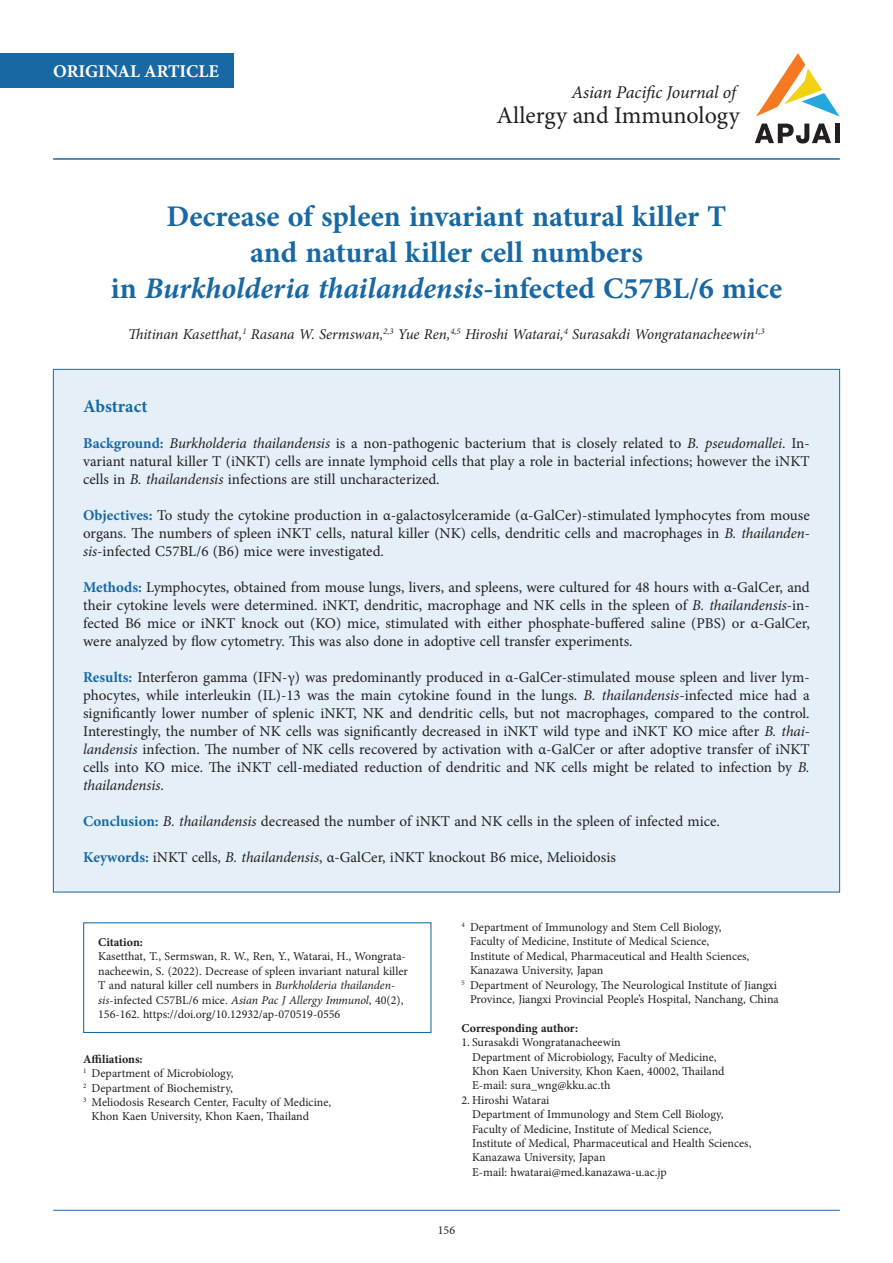
<style>
.page{position:relative;width:893px;height:1263px;background:#fff}
.page>*{position:absolute;margin:0;border:0;box-sizing:border-box;transform-origin:0 0}
.t1{font:700 30px "Minion Pro";color:#1868a4}
.t2{font:italic 700 30px "Minion Pro";color:#1868a4}
.t3{font:24px "Minion Pro";color:#231f20}
.t4{font:italic 18px "Minion Pro";letter-spacing:-.01em;color:#231f20}
.t5{font:700 18px "Minion Pro";color:#fff}
.t6{font:700 18px "Minion Pro";color:#1868a4}
.t7{font:15px/18px "Minion Pro";color:#231f20;text-align:justify}
.t8{font:italic 15px "Minion Pro";letter-spacing:-.01em;color:#231f20}
.t9{font:12px/14.4px "Minion Pro";color:#231f20}
.t10{font:700 12px "Minion Pro";color:#231f20}
.s1{font-style:normal}
.s2{font-weight:700;color:#1868a4}
.s3{font-style:italic}
</style>
<div class="page">
<div style="left:53px;top:369px;width:787px;height:523px;background:#e4eff8;border:1px solid #1868a4"></div>
<div style="left:0;top:53px;width:234px;height:34px;background:#1868a4"></div>
<svg style="left:756px;top:53px;width:84px;height:63px"></svg>
<div style="left:835px;top:124px;width:5px;height:19px;background:#231f20"></div>
<svg style="left:755px;top:123px;width:76px;height:21px"></svg>
<hr style="left:53px;top:158px;width:787px;height:2px;background:#1868a4">
<hr style="left:53px;top:1210px;width:787px;height:1px;background:#1868a4">
<div style="left:83px;top:922px;width:348px;height:111px;background:#fff;border:1px solid #1868a4"></div>
<p class="t5" style="left:53px;top:58px;width:167px">ORIGINAL ARTICLE</p>
<p class="t4" style="left:571px;top:80px;width:166px">Asian Pacific Journal of</p>
<p class="t3" style="left:497px;top:100px;width:245px">Allergy and Immunology</p>
<p class="t1" style="left:166px;top:195px;width:561px">Decrease of spleen invariant natural killer T</p>
<p class="t1" style="left:250px;top:231px;width:394px">and natural killer cell numbers</p>
<p class="t2" style="left:111px;top:267px;width:673px"><span class="s1">in</span> Burkholderia thailandensis<span class="s1">-infected C57BL/6 mice</span></p>
<p class="t8" style="left:128px;top:324px;width:638px">Thitinan Kasetthat,<sup>1</sup> Rasana W. Sermswan,<sup>2,3</sup> Yue Ren,<sup>4,5</sup> Hiroshi Watarai,<sup>4</sup> Surasakdi Wongratanacheewin<sup>1,3</sup></p>
<p class="t6" style="left:83px;top:394px;width:66px">Abstract</p>
<p class="t7" style="left:83px;top:434px;width:728px"><span class="s2">Background:</span> <span class="s3">Burkholderia thailandensis</span> is a non-pathogenic bacterium that is closely related to <span class="s3">B. pseudomallei</span>. In&shy;variant natural killer T (iNKT) cells are innate lymphoid cells that play a role in bacterial infections; however the iNKT cells in <span class="s3">B. thailandensis</span> infections are still uncharacterized.</p>
<p class="t7" style="left:83px;top:506px;width:728px"><span class="s2">Objectives:</span> To study the cytokine production in α-galactosylceramide (α-GalCer)-stimulated lymphocytes from mouse organs. The numbers of spleen iNKT cells, natural killer (NK) cells, dendritic cells and macrophages in <span class="s3">B. thailanden&shy;sis</span>-infected C57BL/6 (B6) mice were investigated.</p>
<p class="t7" style="left:83px;top:578px;width:728px"><span class="s2">Methods:</span> Lymphocytes, obtained from mouse lungs, livers, and spleens, were cultured for 48 hours with α-GalCer, and their cytokine levels were determined. iNKT, dendritic, macrophage and NK cells in the spleen of <span class="s3">B. thailandensis</span>-in&shy;fected B6 mice or iNKT knock out (KO) mice, stimulated with either phosphate-buffered saline (PBS) or α-GalCer, were analyzed by flow cytometry. This was also done in adoptive cell transfer experiments.</p>
<p class="t7" style="left:83px;top:668px;width:728px"><span class="s2">Results:</span> Interferon gamma (IFN-γ) was predominantly produced in α-GalCer-stimulated mouse spleen and liver lym&shy;phocytes, while interleukin (IL)-13 was the main cytokine found in the lungs. <span class="s3">B. thailandensis</span>-infected mice had a significantly lower number of splenic iNKT, NK and dendritic cells, but not macrophages, compared to the control.<br>Interestingly, the number of NK cells was significantly decreased in iNKT wild type and iNKT KO mice after <span class="s3">B. thai&shy;landensis</span> infection. The number of NK cells recovered by activation with α-GalCer or after adoptive transfer of iNKT cells into KO mice. The iNKT cell-mediated reduction of dendritic and NK cells might be related to infection by <span class="s3">B. thailandensis</span>.</p>
<p class="t7" style="left:83px;top:812px;width:638px"><span class="s2">Conclusion:</span> <span class="s3">B. thailandensis</span> decreased the number of iNKT and NK cells in the spleen of infected mice.</p>
<p class="t7" style="left:83px;top:848px;width:534px"><span class="s2">Keywords:</span> iNKT cells, <span class="s3">B. thailandensis</span>, α-GalCer, iNKT knockout B6 mice, Melioidosis</p>
<p class="t10" style="left:98px;top:934px;width:46px">Citation:</p>
<p class="t9" style="left:98px;top:949px;width:311px">Kasetthat, T., Sermswan, R. W., Ren, Y., Watarai, H., Wongrata&shy;nacheewin, S. (2022). Decrease of spleen invariant natural killer T and natural killer cell numbers in <span class="s3">Burkholderia thailanden&shy;sis</span>-infected C57BL/6 mice. <span class="s3">Asian Pac J Allergy Immunol</span>, 40(2), 156-162. https://doi.org/10.12932/ap-070519-0556</p>
<p class="t10" style="left:83px;top:1050px;width:61px">Affiliations:</p>
<p class="t9" style="left:83px;top:1066px;width:152px"><sup>1</sup> Department of Microbiology,</p>
<p class="t9" style="left:83px;top:1080px;width:151px"><sup>2</sup> Department of Biochemistry,</p>
<p class="t9" style="left:92px;top:1095px;width:241px;text-indent:-9px"><sup>3</sup> Meliodosis Research Center, Faculty of Medicine,<br>Khon Kaen University, Khon Kaen, Thailand</p>
<p class="t9" style="left:461px;top:920px;width:261px"><sup>4</sup> Department of Immunology and Stem Cell Biology,</p>
<p class="t9" style="left:470px;top:934px;width:281px">Faculty of Medicine, Institute of Medical Science,<br>Institute of Medical, Pharmaceutical and Health Sciences,<br>Kanazawa University, Japan</p>
<p class="t9" style="left:461px;top:978px;width:319px;text-align:right"><sup>5</sup> Department of Neurology, The Neurological Institute of Jiangxi<br>Province, Jiangxi Provincial People’s Hospital, Nanchang, China</p>
<p class="t10" style="left:461px;top:1019px;width:118px">Corresponding author:</p>
<p class="t9" style="left:461px;top:1035px;width:161px">1. Surasakdi Wongratanacheewin</p>
<p class="t9" style="left:472px;top:1050px;width:254px">Department of Microbiology, Faculty of Medicine,<br>Khon Kaen University, Khon Kaen, 40002, Thailand</p>
<p class="t9" style="left:472px;top:1078px;width:140px">E-mail: sura_wng@kku.ac.th</p>
<p class="t9" style="left:461px;top:1093px;width:89px">2. Hiroshi Watarai</p>
<p class="t9" style="left:472px;top:1107px;width:281px">Department of Immunology and Stem Cell Biology, Faculty of Medicine, Institute of Medical Science, Institute of Medical, Pharmaceutical and Health Sciences, Kanazawa University, Japan<br>E-mail: hwatarai@med.kanazawa-u.ac.jp</p>
<p class="t9" style="left:438px;top:1223px;width:19px">156</p>
</div>
